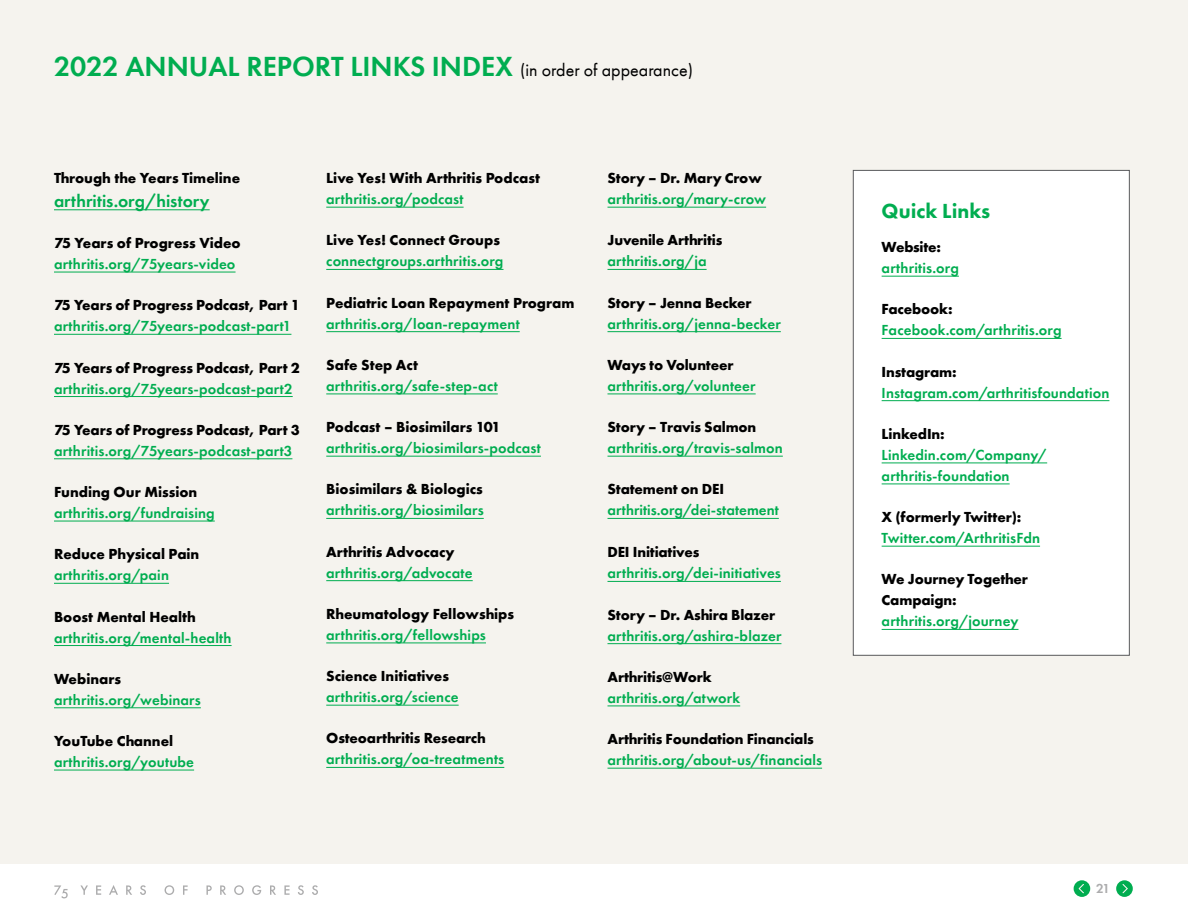
<style>
.page{position:relative;width:1188px;height:918px;background:#fff}
.page>*{position:absolute;margin:0;border:0;box-sizing:border-box;transform-origin:0 0}
.t1{font:600 28.5px "Futura PT";color:#00ad50}
.t2{font:800 21px "Futura PT";color:#00ad50}
.t3{font:600 18px "Futura PT";letter-spacing:.005em;color:#00ad50}
.t4{font:600 15px/21px "Futura PT";letter-spacing:.01em;color:#00ad50}
.t5{font:700 15px/21px "Futura PT";letter-spacing:-.01em;color:#000}
.t6{font:600 13.5px "Futura PT";color:#acacad}
.s1{font-weight:400;font-size:18px;color:#000}
</style>
<div class="page">
<div style="left:0;top:0;width:1188px;height:864px;background:#f5f3ee"></div>
<svg style="left:54px;top:885px;width:14px;height:13px"></svg>
<svg style="left:80px;top:885px;width:8px;height:10px"></svg>
<svg style="left:96px;top:885px;width:5px;height:10px"></svg>
<svg style="left:109px;top:885px;width:9px;height:10px"></svg>
<svg style="left:126px;top:885px;width:6px;height:10px"></svg>
<svg style="left:140px;top:885px;width:6px;height:10px"></svg>
<svg style="left:165px;top:885px;width:9px;height:10px"></svg>
<svg style="left:183px;top:885px;width:5px;height:10px"></svg>
<svg style="left:206px;top:885px;width:6px;height:10px"></svg>
<svg style="left:220px;top:885px;width:6px;height:10px"></svg>
<svg style="left:234px;top:885px;width:10px;height:10px"></svg>
<svg style="left:252px;top:885px;width:9px;height:10px"></svg>
<svg style="left:270px;top:885px;width:6px;height:10px"></svg>
<svg style="left:284px;top:885px;width:6px;height:10px"></svg>
<svg style="left:298px;top:885px;width:6px;height:10px"></svg>
<svg style="left:312px;top:885px;width:6px;height:10px"></svg>
<svg style="left:1116px;top:880px;width:17px;height:17px"></svg>
<div style="left:1074px;top:880px;width:16px;height:17px;background:#00ad50;border-radius:50%"></div>
<svg style="left:1119px;top:881px;width:12px;height:16px"></svg>
<svg style="left:1076px;top:881px;width:11px;height:16px"></svg>
<hr style="left:54px;top:209px;width:156px;height:1px;background:#00ad50">
<hr style="left:54px;top:272px;width:182px;height:1px;background:#00ad50">
<hr style="left:54px;top:334px;width:237px;height:1px;background:#00ad50">
<hr style="left:54px;top:396px;width:239px;height:1px;background:#00ad50">
<hr style="left:54px;top:458px;width:238px;height:1px;background:#00ad50">
<hr style="left:54px;top:521px;width:161px;height:1px;background:#00ad50">
<hr style="left:54px;top:583px;width:115px;height:1px;background:#00ad50">
<hr style="left:54px;top:645px;width:178px;height:1px;background:#00ad50">
<hr style="left:54px;top:707px;width:147px;height:1px;background:#00ad50">
<hr style="left:54px;top:770px;width:140px;height:1px;background:#00ad50">
<hr style="left:326px;top:207px;width:138px;height:1px;background:#00ad50">
<hr style="left:326px;top:269px;width:178px;height:1px;background:#00ad50">
<hr style="left:326px;top:331px;width:194px;height:1px;background:#00ad50">
<hr style="left:326px;top:394px;width:172px;height:1px;background:#00ad50">
<hr style="left:326px;top:456px;width:215px;height:1px;background:#00ad50">
<hr style="left:326px;top:518px;width:158px;height:1px;background:#00ad50">
<hr style="left:326px;top:580px;width:147px;height:1px;background:#00ad50">
<hr style="left:326px;top:643px;width:160px;height:1px;background:#00ad50">
<hr style="left:326px;top:705px;width:133px;height:1px;background:#00ad50">
<hr style="left:326px;top:767px;width:178px;height:1px;background:#00ad50">
<div style="left:853px;top:170px;width:276px;height:485px;background:#fff"></div>
<div style="left:853px;top:170px;width:277px;height:486px;border:1px solid #58595b"></div>
<hr style="left:608px;top:207px;width:158px;height:1px;background:#00ad50">
<hr style="left:608px;top:269px;width:99px;height:1px;background:#00ad50">
<hr style="left:608px;top:331px;width:173px;height:1px;background:#00ad50">
<hr style="left:608px;top:394px;width:148px;height:1px;background:#00ad50">
<hr style="left:608px;top:456px;width:175px;height:1px;background:#00ad50">
<hr style="left:608px;top:518px;width:171px;height:1px;background:#00ad50">
<hr style="left:608px;top:581px;width:173px;height:1px;background:#00ad50">
<hr style="left:608px;top:643px;width:173px;height:1px;background:#00ad50">
<hr style="left:608px;top:706px;width:132px;height:1px;background:#00ad50">
<hr style="left:608px;top:768px;width:214px;height:1px;background:#00ad50">
<hr style="left:882px;top:276px;width:77px;height:1px;background:#00ad50">
<hr style="left:882px;top:338px;width:180px;height:1px;background:#00ad50">
<hr style="left:882px;top:400px;width:227px;height:1px;background:#00ad50">
<hr style="left:882px;top:463px;width:165px;height:1px;background:#00ad50">
<hr style="left:882px;top:484px;width:128px;height:1px;background:#00ad50">
<hr style="left:882px;top:546px;width:158px;height:1px;background:#00ad50">
<hr style="left:882px;top:629px;width:137px;height:1px;background:#00ad50">
<h1 class="t1" style="left:54px;top:48px;width:641px">2022 ANNUAL REPORT LINKS INDEX <span class="s1">(in order of appearance)</span></h1>
<p class="t5" style="left:54px;top:167px;width:188px">Through the Years Timeline</p>
<p class="t3" style="left:54px;top:190px;width:157px">arthritis.org/history</p>
<p class="t5" style="left:54px;top:232px;width:188px">75 Years of Progress Video</p>
<p class="t4" style="left:54px;top:253px;width:183px">arthritis.org/75years-video</p>
<p class="t5" style="left:54px;top:294px;width:247px">75 Years of Progress Podcast, Part 1</p>
<p class="t4" style="left:54px;top:316px;width:239px">arthritis.org/75years-podcast-part1</p>
<p class="t5" style="left:54px;top:357px;width:247px">75 Years of Progress Podcast, Part 2</p>
<p class="t4" style="left:54px;top:378px;width:240px">arthritis.org/75years-podcast-part2</p>
<p class="t5" style="left:54px;top:419px;width:247px">75 Years of Progress Podcast, Part 3</p>
<p class="t4" style="left:54px;top:440px;width:240px">arthritis.org/75years-podcast-part3</p>
<p class="t5" style="left:54px;top:481px;width:145px">Funding Our Mission</p>
<p class="t4" style="left:54px;top:502px;width:162px">arthritis.org/fundraising</p>
<p class="t5" style="left:54px;top:543px;width:147px">Reduce Physical Pain</p>
<p class="t4" style="left:54px;top:565px;width:117px">arthritis.org/pain</p>
<p class="t5" style="left:54px;top:606px;width:143px">Boost Mental Health</p>
<p class="t4" style="left:54px;top:627px;width:179px">arthritis.org/mental-health</p>
<p class="t5" style="left:54px;top:668px;width:69px">Webinars</p>
<p class="t4" style="left:54px;top:689px;width:148px">arthritis.org/webinars</p>
<p class="t5" style="left:54px;top:730px;width:121px">YouTube Channel</p>
<p class="t4" style="left:54px;top:751px;width:142px">arthritis.org/youtube</p>
<p class="t5" style="left:326px;top:167px;width:215px">Live Yes! With Arthritis Podcast</p>
<p class="t4" style="left:326px;top:188px;width:139px">arthritis.org/podcast</p>
<p class="t5" style="left:326px;top:230px;width:175px">Live Yes! Connect Groups</p>
<p class="t4" style="left:326px;top:251px;width:179px">connectgroups.arthritis.org</p>
<p class="t5" style="left:326px;top:292px;width:250px">Pediatric Loan Repayment Program</p>
<p class="t4" style="left:326px;top:313px;width:195px">arthritis.org/loan-repayment</p>
<p class="t5" style="left:326px;top:354px;width:93px">Safe Step Act</p>
<p class="t4" style="left:326px;top:375px;width:173px">arthritis.org/safe-step-act</p>
<p class="t5" style="left:326px;top:416px;width:176px">Podcast – Biosimilars 101</p>
<p class="t4" style="left:326px;top:437px;width:216px">arthritis.org/biosimilars-podcast</p>
<p class="t5" style="left:326px;top:479px;width:158px">Biosimilars &amp; Biologics</p>
<p class="t4" style="left:326px;top:500px;width:159px">arthritis.org/biosimilars</p>
<p class="t5" style="left:326px;top:541px;width:130px">Arthritis Advocacy</p>
<p class="t4" style="left:326px;top:562px;width:148px">arthritis.org/advocate</p>
<p class="t5" style="left:326px;top:603px;width:189px">Rheumatology Fellowships</p>
<p class="t4" style="left:326px;top:624px;width:161px">arthritis.org/fellowships</p>
<p class="t5" style="left:326px;top:665px;width:124px">Science Initiatives</p>
<p class="t4" style="left:326px;top:686px;width:134px">arthritis.org/science</p>
<p class="t5" style="left:326px;top:728px;width:161px">Osteoarthritis Research</p>
<p class="t4" style="left:326px;top:749px;width:180px">arthritis.org/oa-treatments</p>
<p class="t5" style="left:608px;top:167px;width:156px">Story – Dr. Mary Crow</p>
<p class="t4" style="left:608px;top:188px;width:160px">arthritis.org/mary-crow</p>
<p class="t5" style="left:608px;top:230px;width:116px">Juvenile Arthritis</p>
<p class="t4" style="left:608px;top:251px;width:101px">arthritis.org/ja</p>
<p class="t5" style="left:608px;top:292px;width:146px">Story – Jenna Becker</p>
<p class="t4" style="left:608px;top:313px;width:175px">arthritis.org/jenna-becker</p>
<p class="t5" style="left:608px;top:354px;width:128px">Ways to Volunteer</p>
<p class="t4" style="left:608px;top:375px;width:150px">arthritis.org/volunteer</p>
<p class="t5" style="left:608px;top:416px;width:150px">Story – Travis Salmon</p>
<p class="t4" style="left:608px;top:437px;width:177px">arthritis.org/travis-salmon</p>
<p class="t5" style="left:608px;top:479px;width:118px">Statement on DEI</p>
<p class="t4" style="left:608px;top:500px;width:173px">arthritis.org/dei-statement</p>
<p class="t5" style="left:608px;top:542px;width:93px">DEI Initiatives</p>
<p class="t4" style="left:608px;top:563px;width:175px">arthritis.org/dei-initiatives</p>
<p class="t5" style="left:608px;top:604px;width:169px">Story – Dr. Ashira Blazer</p>
<p class="t4" style="left:608px;top:625px;width:175px">arthritis.org/ashira-blazer</p>
<p class="t5" style="left:608px;top:666px;width:106px">Arthritis@Work</p>
<p class="t4" style="left:608px;top:687px;width:134px">arthritis.org/atwork</p>
<p class="t5" style="left:608px;top:728px;width:208px">Arthritis Foundation Financials</p>
<p class="t4" style="left:608px;top:749px;width:216px">arthritis.org/about-us/financials</p>
<h2 class="t2" style="left:882px;top:198px;width:110px">Quick Links</h2>
<p class="t5" style="left:882px;top:236px;width:61px">Website:</p>
<p class="t4" style="left:882px;top:257px;width:79px">arthritis.org</p>
<p class="t5" style="left:882px;top:299px;width:73px">Facebook:</p>
<p class="t4" style="left:882px;top:320px;width:181px">Facebook.com/arthritis.org</p>
<p class="t5" style="left:882px;top:361px;width:77px">Instagram:</p>
<p class="t4" style="left:882px;top:382px;width:229px">Instagram.com/arthritisfoundation</p>
<p class="t5" style="left:882px;top:423px;width:65px">LinkedIn:</p>
<p class="t4" style="left:882px;top:444px;width:167px">Linkedin.com/Company/ arthritis-foundation</p>
<p class="t5" style="left:882px;top:506px;width:141px">X (formerly Twitter):</p>
<p class="t4" style="left:882px;top:527px;width:160px">Twitter.com/ArthritisFdn</p>
<p class="t5" style="left:882px;top:569px;width:148px">We Journey Together<br>Campaign:</p>
<p class="t4" style="left:882px;top:611px;width:138px">arthritis.org/journey</p>
<p class="t6" style="left:1096px;top:880px;width:15px">21</p>
</div>
